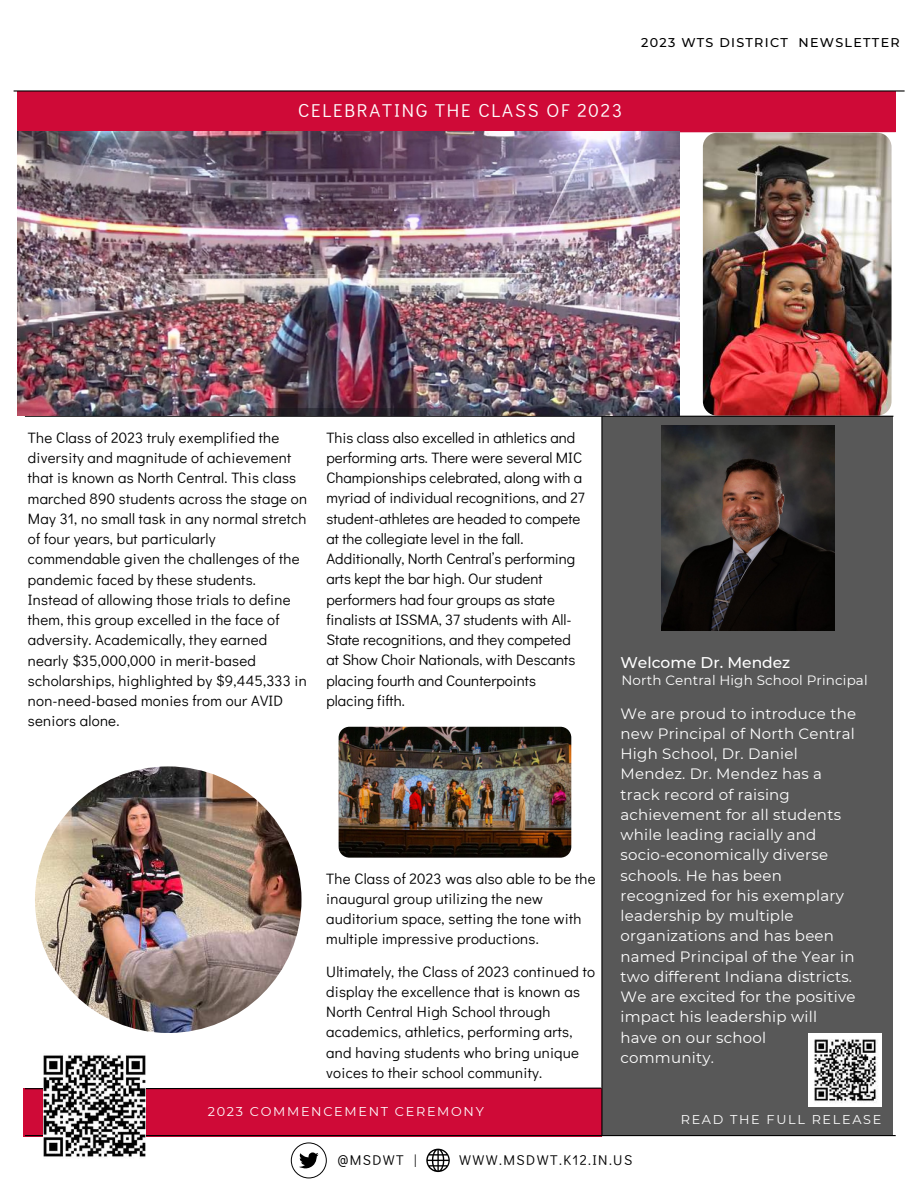
<style>
.page{position:relative;width:918px;height:1188px;background:#fff}
.page>*{position:absolute;margin:0;border:0;box-sizing:border-box;transform-origin:0 0}
.t1{font:18.6px "Didact Gothic";letter-spacing:.1em;color:#fff}
.t2{font:500 15.45px "Montserrat";color:#fff}
.t3{font:15px/20.2px "Didact Gothic";letter-spacing:.015em;color:#000}
.t4{font:15px/20.2px "Montserrat";letter-spacing:.015em;color:#fff}
.t5{font:14.1px "Didact Gothic";letter-spacing:.1em;color:#000}
.t6{font:13.5px "Montserrat";letter-spacing:.01em;color:#fff}
.t7{font:500 12.75px "Montserrat";letter-spacing:.1em;color:#000}
.t8{font:12.75px "Montserrat";letter-spacing:.13em;color:#fff}
.t9{font:12.75px "Montserrat";letter-spacing:.13em;color:#fefefe}
</style>
<div class="page">
<div style="left:17px;top:92px;width:878px;height:40px;background:#cf0a37"></div>
<hr style="left:14px;top:90px;width:891px;height:2px;background:#000">
<svg style="left:680px;top:130px;width:216px;height:3px"></svg>
<img style="left:703px;top:133px;width:189px;height:283px;border-radius:14px">
<div style="left:602px;top:416px;width:291px;height:720px;background:#585858"></div>
<div style="left:23px;top:1088px;width:579px;height:48px;background:#cf0a37"></div>
<hr style="left:25px;top:1135px;width:871px;height:1px;background:#000">
<svg style="left:24px;top:1087px;width:577px;height:3px"></svg>
<hr style="left:601px;top:416px;width:2px;height:720px;background:#000">
<hr style="left:25px;top:416px;width:868px;height:1px;background:#000">
<img style="left:661px;top:426px;width:174px;height:205px">
<svg style="left:426px;top:1149px;width:24px;height:23px"></svg>
<svg style="left:291px;top:1142px;width:36px;height:36px"></svg>
<img style="left:35px;top:766px;width:267px;height:267px;border-radius:50%">
<img style="left:339px;top:727px;width:232px;height:131px;border-radius:11px">
<img style="left:17px;top:131px;width:663px;height:285px">
<img style="left:44px;top:1054px;width:102px;height:104px">
<img style="left:809px;top:1033px;width:73px;height:73px">
<p class="t7" style="left:641px;top:34px;width:260px">2023 WTS DISTRICT NEWSLETTER</p>
<p class="t1" style="left:298px;top:97px;width:325px">CELEBRATING THE CLASS OF 2023</p>
<p class="t3" style="left:28px;top:426px;width:281px">The Class of 2023 truly exemplified the diversity and magnitude of achievement that is known as North Central. This class marched 890 students across the stage on May 31, no small task in any normal stretch of four years, but particularly commendable given the challenges of the pandemic faced by these students.<br>Instead of allowing those trials to define them, this group excelled in the face of adversity. Academically, they earned nearly $35,000,000 in merit-based scholarships, highlighted by $9,445,333 in non-need-based monies from our AVID seniors alone.</p>
<p class="t3" style="left:326px;top:426px;width:260px">This class also excelled in athletics and performing arts. There were several MIC Championships celebrated, along with a myriad of individual recognitions, and 27 student-athletes are headed to compete at the collegiate level in the fall.<br>Additionally, North Central’s performing arts kept the bar high. Our student performers had four groups as state finalists at ISSMA, 37 students with All-State recognitions, and they competed at Show Choir Nationals, with Descants placing fourth and Counterpoints placing fifth.</p>
<p class="t3" style="left:326px;top:867px;width:271px">The Class of 2023 was also able to be the inaugural group utilizing the new auditorium space, setting the tone with multiple impressive productions.</p>
<p class="t3" style="left:326px;top:960px;width:270px">Ultimately, the Class of 2023 continued to display the excellence that is known as North Central High School through academics, athletics, performing arts, and having students who bring unique voices to their school community.</p>
<p class="t8" style="left:208px;top:1103px;width:278px">2023 COMMENCEMENT CEREMONY</p>
<p class="t2" style="left:621px;top:652px;width:171px">Welcome Dr. Mendez</p>
<p class="t6" style="left:622px;top:671px;width:248px">North Central High School Principal</p>
<p class="t4" style="left:621px;top:703px;width:237px">We are proud to introduce the new Principal of North Central<br>High School, Dr. Daniel<br>Mendez. Dr. Mendez has a track record of raising achievement for all students while leading racially and socio-economically diverse schools. He has been recognized for his exemplary leadership by multiple organizations and has been named Principal of the Year in two different Indiana districts.<br>We are excited for the positive impact his leadership will have on our school community.</p>
<p class="t9" style="left:681px;top:1111px;width:202px">READ THE FULL RELEASE</p>
<p class="t5" style="left:338px;top:1149px;width:80px">@MSDWT |</p>
<p class="t5" style="left:459px;top:1149px;width:175px">WWW.MSDWT.K12.IN.US</p>
</div>
